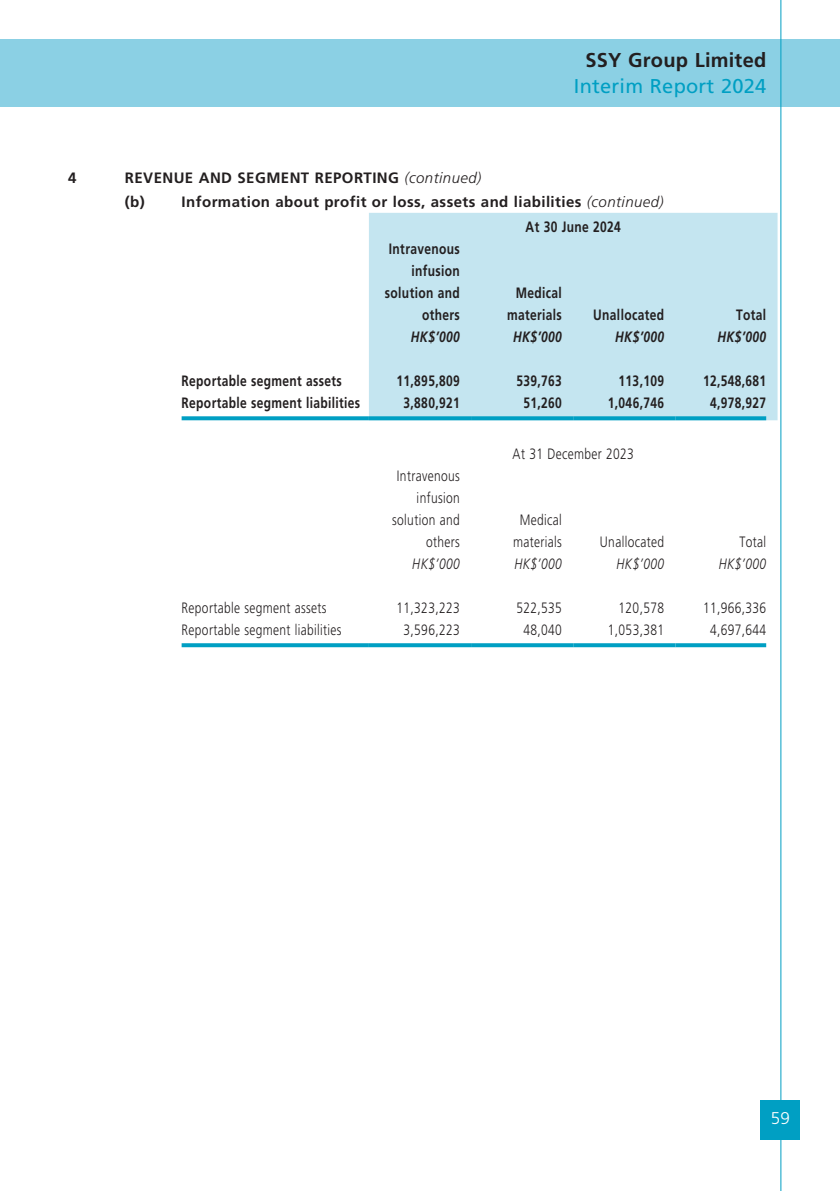
<style>
.page{position:relative;width:840px;height:1191px;background:#fff}
.page>*{position:absolute;margin:0;border:0;box-sizing:border-box;transform-origin:0 0}
.t1{font:20px "Frutiger LT Std";letter-spacing:.01em;color:#009fc3}
.t2{font:700 20px "Frutiger LT Std";letter-spacing:.01em;color:#231f20}
.t3{font:300 17px "Frutiger LT Std";color:#fff}
.t4{font:300 15px/22px "Frutiger LT Std";letter-spacing:.03em;color:#231f20;text-align:right;scale:.8 1}
.t5{font:700 15px/22px "Frutiger LT Std";letter-spacing:.03em;color:#231f20;text-align:right;scale:.8 1}
.t6{font:700 15px/24.8px "Frutiger LT Std";letter-spacing:.03em;color:#231f20}
.t7{font:italic 700 15px "Frutiger LT Std";letter-spacing:.03em;color:#231f20;scale:.8 1}
.t8{font:italic 300 15px "Frutiger LT Std";letter-spacing:.03em;color:#231f20;scale:.8 1}
.s1{font-weight:300;font-style:italic}
</style>
<div class="page">
<div style="left:0;top:39px;width:839px;height:68px;background:#8bd0e4"></div>
<hr style="left:780px;top:0;width:1px;height:1191px;background:#009fc3">
<div style="left:760px;top:1100px;width:39px;height:40px;background:#009fc3"></div>
<div style="left:369px;top:213px;width:408px;height:207px;background:#c4e5f0"></div>
<svg style="left:181px;top:416px;width:188px;height:4px"></svg>
<svg style="left:369px;top:416px;width:102px;height:4px"></svg>
<svg style="left:471px;top:416px;width:102px;height:4px"></svg>
<svg style="left:573px;top:416px;width:102px;height:4px"></svg>
<svg style="left:675px;top:416px;width:90px;height:4px"></svg>
<svg style="left:181px;top:643px;width:188px;height:4px"></svg>
<svg style="left:369px;top:643px;width:102px;height:4px"></svg>
<svg style="left:471px;top:643px;width:102px;height:4px"></svg>
<svg style="left:573px;top:643px;width:102px;height:4px"></svg>
<svg style="left:675px;top:643px;width:90px;height:4px"></svg>
<h1 class="t2" style="left:585px;top:48px;width:182px">SSY Group Limited</h1>
<h1 class="t1" style="left:573px;top:74px;width:194px">Interim Report 2024</h1>
<p class="t6" style="left:68px;top:165px;width:10px">4</p>
<p class="t6" style="left:125px;top:165px;width:358px">REVENUE AND SEGMENT REPORTING <span class="s1">(continued) </span>(b)</p>
<p class="t6" style="left:525px;top:190px;width:139px;text-indent:-344px">Information about profit or loss, assets and liabilities <span class="s1">(continued)<br></span>At 30 June 2024</p>
<p class="t5" style="left:385px;top:238px;width:95px">Intravenous infusion solution and others</p>
<p class="t5" style="left:507px;top:282px;width:70px;text-align:center">Medical materials</p>
<p class="t5" style="left:593px;top:304px;width:90px">Unallocated</p>
<p class="t5" style="left:735px;top:304px;width:39px">Total</p>
<p class="t7" style="left:411px;top:328px;width:62px">HK$’000</p>
<p class="t7" style="left:513px;top:328px;width:62px">HK$’000</p>
<p class="t7" style="left:615px;top:328px;width:62px">HK$’000</p>
<p class="t7" style="left:717px;top:328px;width:62px">HK$’000</p>
<p class="t5" style="left:181px;top:370px;width:202px">Reportable segment assets</p>
<p class="t5" style="left:396px;top:370px;width:80px">11,895,809</p>
<p class="t5" style="left:516px;top:370px;width:58px">539,763</p>
<p class="t5" style="left:618px;top:370px;width:58px">113,109</p>
<p class="t5" style="left:702px;top:370px;width:80px">12,548,681</p>
<p class="t5" style="left:181px;top:392px;width:225px">Reportable segment liabilities</p>
<p class="t5" style="left:403px;top:392px;width:72px">3,880,921</p>
<p class="t5" style="left:523px;top:392px;width:49px">51,260</p>
<p class="t5" style="left:607px;top:392px;width:72px">1,046,746</p>
<p class="t5" style="left:709px;top:392px;width:72px">4,978,927</p>
<p class="t4" style="left:512px;top:443px;width:153px">At 31 December 2023</p>
<p class="t4" style="left:392px;top:465px;width:86px">Intravenous infusion solution and others</p>
<p class="t4" style="left:513px;top:509px;width:62px;text-align:center">Medical materials</p>
<p class="t4" style="left:599px;top:531px;width:82px">Unallocated</p>
<p class="t4" style="left:739px;top:531px;width:35px">Total</p>
<p class="t8" style="left:412px;top:555px;width:61px">HK$’000</p>
<p class="t8" style="left:514px;top:555px;width:61px">HK$’000</p>
<p class="t8" style="left:616px;top:555px;width:61px">HK$’000</p>
<p class="t8" style="left:718px;top:555px;width:61px">HK$’000</p>
<p class="t4" style="left:181px;top:597px;width:182px">Reportable segment assets</p>
<p class="t4" style="left:396px;top:597px;width:80px">11,323,223</p>
<p class="t4" style="left:516px;top:597px;width:58px">522,535</p>
<p class="t4" style="left:618px;top:597px;width:58px">120,578</p>
<p class="t4" style="left:702px;top:597px;width:80px">11,966,336</p>
<p class="t4" style="left:181px;top:619px;width:201px">Reportable segment liabilities</p>
<p class="t4" style="left:403px;top:619px;width:72px">3,596,223</p>
<p class="t4" style="left:523px;top:619px;width:49px">48,040</p>
<p class="t4" style="left:607px;top:619px;width:72px">1,053,381</p>
<p class="t4" style="left:709px;top:619px;width:72px">4,697,644</p>
<p class="t3" style="left:770px;top:1108px;width:21px">59</p>
</div>
